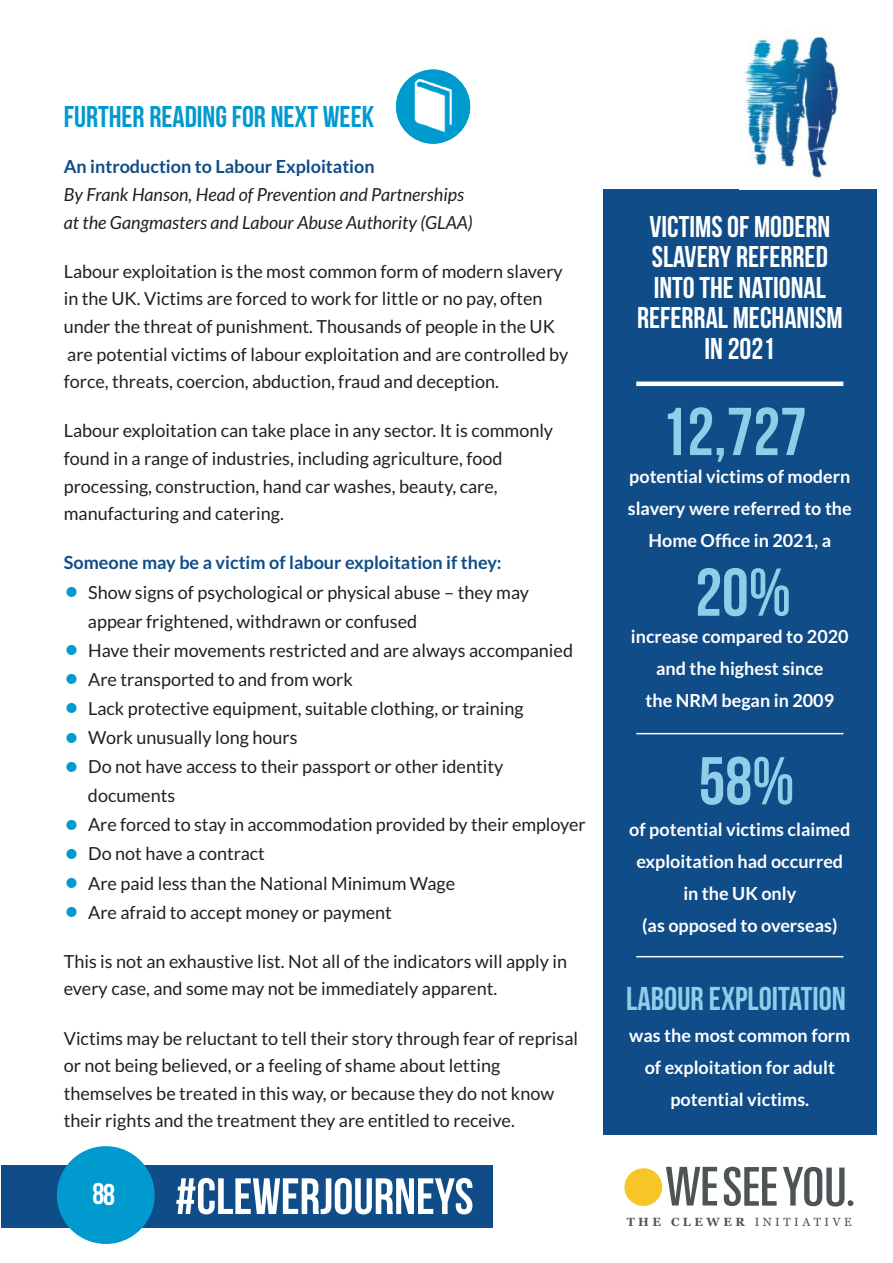
<style>
.page{position:relative;width:893px;height:1263px;background:#fff}
.page>*{position:absolute;margin:0;border:0;box-sizing:border-box;transform-origin:0 0}
.t1{font:67.5px "Bebas Neue";color:#90cde8}
.t2{font:51px "Bebas Neue";color:#fff}
.t3{font:33px "Bebas Neue";color:#90cde8}
.t4{font:30px/30.6px "Bebas Neue";color:#fff;text-align:center}
.t5{font:30px "Bebas Neue";color:#009ace}
.t6{font:700 30px "Bebas Neue";color:#fff}
.t7{font:18px/27.6px "Lato";color:#231f20}
.t8{font:700 18px/32.1px "Lato";color:#fff;text-align:center}
.t9{font:italic 18px/27.6px "Lato";color:#231f20}
.t10{font:700 18px "Lato";color:#0f4c88}
.t11{font:11.85px "Georgia";letter-spacing:.295em;color:#4d5456}
.s1{font-size:27px;color:#009ace}
.s2{font-weight:700}
</style>
<div class="page">
<div style="left:603px;top:189px;width:274px;height:946px;background:#0f4c88"></div>
<svg style="left:724px;top:1167px;width:53px;height:39px"></svg>
<svg style="left:624px;top:1167px;width:93px;height:39px"></svg>
<svg style="left:783px;top:1167px;width:71px;height:39px"></svg>
<div style="left:1px;top:1165px;width:491px;height:63px;background:#0f4c88"></div>
<div style="left:57px;top:1146px;width:98px;height:98px;background:#009ace;border-radius:50%"></div>
<img style="left:744px;top:31px;width:96px;height:149px">
<hr style="left:636px;top:382px;width:207px;height:4px;background:#fff">
<hr style="left:636px;top:733px;width:207px;height:1px;background:#fff">
<hr style="left:636px;top:956px;width:207px;height:1px;background:#fff">
<img style="left:396px;top:70px;width:74px;height:74px;border-radius:50%">
<h3 class="t5" style="left:64px;top:99px;width:312px">FURTHER READING FOR NEXT WEEK</h3>
<p class="t10" style="left:64px;top:157px;width:312px">An introduction to Labour Exploitation</p>
<p class="t9" style="left:64px;top:181px;width:411px">By Frank Hanson, Head of Prevention and Partnerships at the Gangmasters and Labour Abuse Authority (GLAA)</p>
<p class="t7" style="left:64px;top:258px;width:506px">Labour exploitation is the most common form of modern slavery in the UK. Victims are forced to work for little or no pay, often under the threat of punishment. Thousands of people in the UK are potential victims of labour exploitation and are controlled by force, threats, coercion, abduction, fraud and deception.</p>
<p class="t7" style="left:64px;top:417px;width:491px">Labour exploitation can take place in any sector. It is commonly found in a range of industries, including agriculture, food processing, construction, hand car washes, beauty, care, manufacturing and catering.</p>
<p class="t10" style="left:64px;top:553px;width:439px">Someone may be a victim of labour exploitation if they:</p>
<p class="t7" style="left:88px;top:578px;width:443px;line-height:29.1px;text-indent:-24px"><span class="s1">•</span> Show signs of psychological or physical abuse – they may appear frightened, withdrawn or confused</p>
<p class="t7" style="left:64px;top:637px;width:511px"><span class="s1">•</span> Have their movements restricted and are always accompanied</p>
<p class="t7" style="left:64px;top:666px;width:291px"><span class="s1">•</span> Are transported to and from work</p>
<p class="t7" style="left:64px;top:695px;width:461px"><span class="s1">•</span> Lack protective equipment, suitable clothing, or training</p>
<p class="t7" style="left:64px;top:724px;width:235px"><span class="s1">•</span> Work unusually long hours</p>
<p class="t7" style="left:88px;top:752px;width:417px;line-height:29.1px;text-indent:-24px"><span class="s1">•</span> Do not have access to their passport or other identity documents</p>
<p class="t7" style="left:64px;top:811px;width:523px"><span class="s1">•</span> Are forced to stay in accommodation provided by their employer</p>
<p class="t7" style="left:64px;top:840px;width:203px"><span class="s1">•</span> Do not have a contract</p>
<p class="t7" style="left:64px;top:869px;width:393px"><span class="s1">•</span> Are paid less than the National Minimum Wage</p>
<p class="t7" style="left:64px;top:899px;width:330px"><span class="s1">•</span> Are afraid to accept money or payment</p>
<p class="t7" style="left:64px;top:948px;width:505px">This is not an exhaustive list. Not all of the indicators will apply in every case, and some may not be immediately apparent.</p>
<p class="t7" style="left:64px;top:1025px;width:516px">Victims may be reluctant to tell their story through fear of reprisal or not being believed, or a feeling of shame about letting themselves be treated in this way, or because they do not know their rights and the treatment they are entitled to receive.</p>
<h3 class="t6" style="left:93px;top:1177px;width:24px">88</h3>
<h2 class="t2" style="left:175px;top:1166px;width:300px">#CLEWERJOURNEYS</h2>
<h3 class="t4" style="left:637px;top:211px;width:207px">VICTIMSOF MODERN<br>SLAVERY REFERRED<br>INTOTHE NATIONAL<br>REFERRAL MECHANISM<br>IN 2021</h3>
<h1 class="t1" style="left:660px;top:392px;width:148px">12,727</h1>
<p class="t8" style="left:628px;top:460px;width:225px">potential victims of modern slavery were referred to the<br>Home Office in 2021, a</p>
<h1 class="t1" style="left:695px;top:553px;width:97px">20%</h1>
<p class="t8" style="left:631px;top:621px;width:219px">increase compared to 2020 and the highest since<br>the NRM began in 2009</p>
<h1 class="t1" style="left:699px;top:741px;width:97px">58%</h1>
<p class="t8" style="left:629px;top:813px;width:223px">of potential victims claimed exploitation had occurred in the UK only<br>(as opposed to overseas)</p>
<h3 class="t3" style="left:626px;top:979px;width:221px">LABOUR EXPLOITATION</h3>
<p class="t8" style="left:629px;top:1020px;width:223px">was the most common form of exploitation for adult potential victims.</p>
<p class="t11" style="left:627px;top:1213px;width:227px"><span class="s2">THE CLEWER</span> INITIATIVE</p>
</div>
